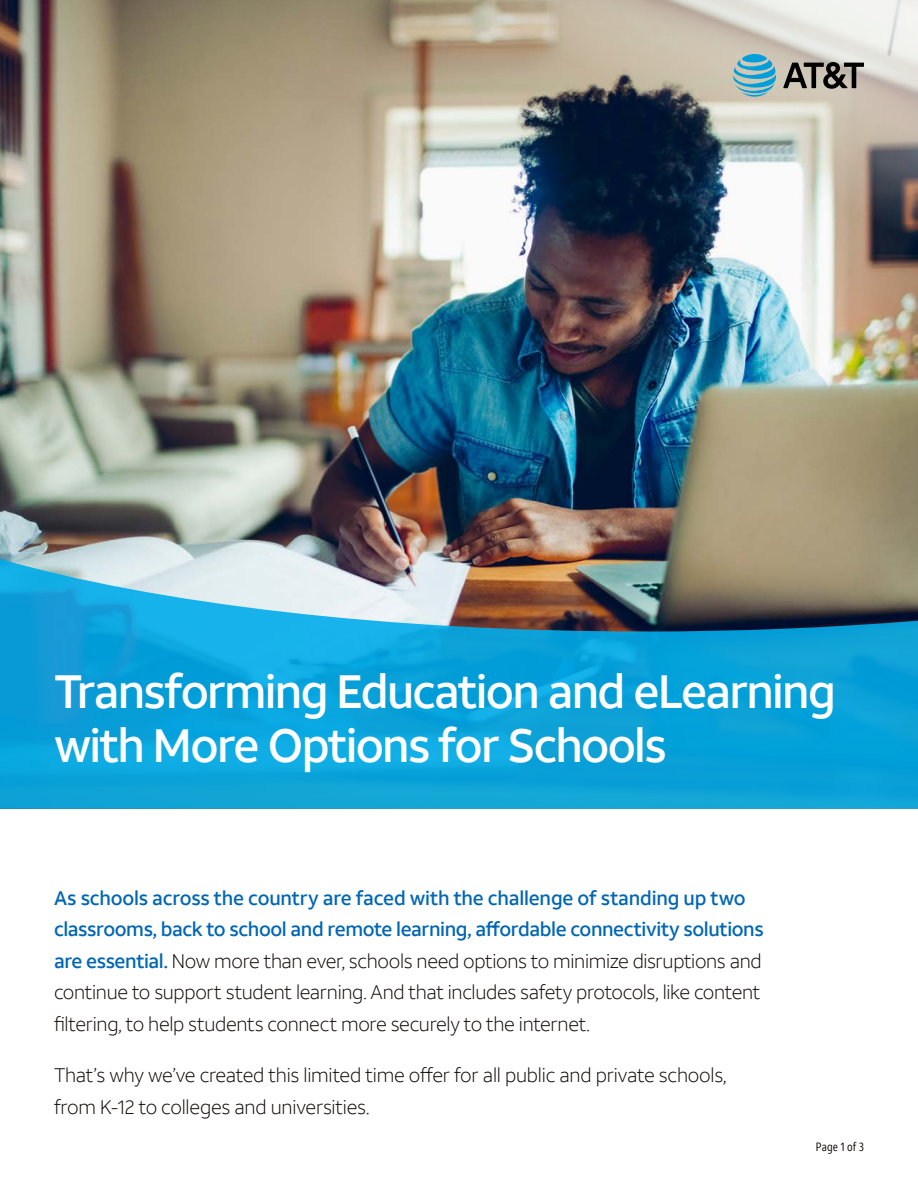
<style>
.page{position:relative;width:918px;height:1188px;background:#fff}
.page>*{position:absolute;margin:0;border:0;box-sizing:border-box;transform-origin:0 0}
.t1{font:500 46.5px/54px "ATT Aleck Sans";letter-spacing:-.035em;color:#fff}
.t2{font:300 19.5px/31.5px "ATT Aleck Sans";letter-spacing:-.015em;color:#0a0604}
.t3{font:12px "ATT Aleck Cd";letter-spacing:.015em;color:#0a0604}
.s1{font-weight:500;color:#0166b3}
</style>
<div class="page">
<img style="left:0;top:0;width:918px;height:559px">
<svg style="left:0;top:559px;width:918px;height:250px;background:#2b9fc8"></svg>
<svg style="left:783px;top:62px;width:81px;height:27px;background:#716d65"></svg>
<svg style="left:733px;top:54px;width:43px;height:43px;background:#75b5c4"></svg>
<p class="t1" style="left:54px;top:665px;width:784px">Transforming Education and eLearning with More Options for Schools</p>
<p class="t2" style="left:54px;top:882px;width:711px"><span class="s1">As schools across the country are faced with the challenge of standing up two classrooms, back to school and remote learning, affordable connectivity solutions are essential.</span> Now more than ever, schools need options to minimize disruptions and continue to support student learning. And that includes safety protocols, like content filtering, to help students connect more securely to the internet.</p>
<p class="t2" style="left:54px;top:1060px;width:674px">That’s why we’ve created this limited time offer for all public and private schools, from K-12 to colleges and universities.</p>
<p class="t3" style="left:816px;top:1139px;width:50px">Page 1 of 3</p>
</div>
